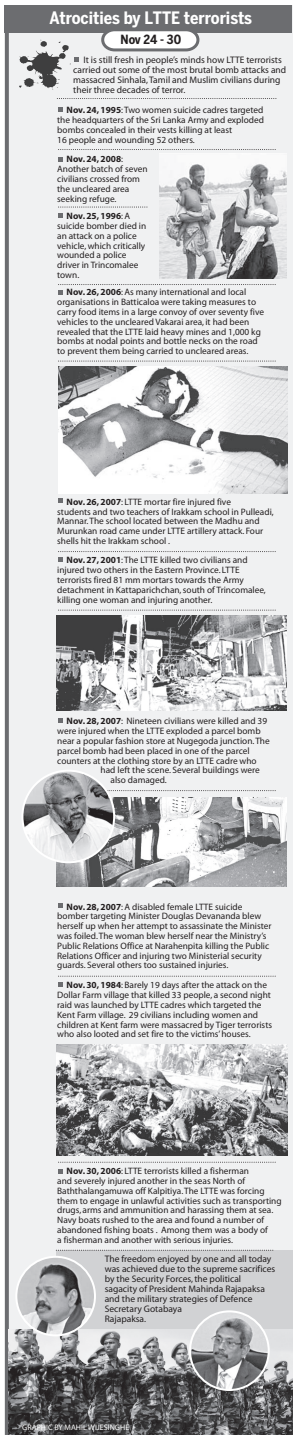
<style>
.page{position:relative;width:298px;height:1453px;background:#fff}
.page>*{position:absolute;margin:0;border:0;box-sizing:border-box;transform-origin:0 0}
.t1{font:700 17px "Benton Sans Cond";color:#fff}
.t2{font:700 12.6px "Benton Sans Cond";letter-spacing:-.01em;color:#231f20}
.t3{font:9.5px/10px "Myriad";color:#231f20}
.t4{font:9.3px/9.8px "Myriad";color:#231f20}
.t5{font:8px "Myriad Pro";color:#fff}
.s1{font-weight:700}
</style>
<div class="page">
<div style="left:6px;top:6px;width:286px;height:1429px;background:#f0f1f2"></div>
<div style="left:56px;top:1251px;width:237px;height:184px;background:#d1d2d4"></div>
<div style="left:5px;top:5px;width:287px;height:28px;background:#6c6d70"></div>
<svg style="left:5px;top:33px;width:4px;height:1402px;background:#707174"></svg>
<svg style="left:101px;top:31px;width:99px;height:21px"></svg>
<svg style="left:57px;top:98px;width:220px;height:1px"></svg>
<svg style="left:59px;top:149px;width:217px;height:1px"></svg>
<svg style="left:60px;top:361px;width:216px;height:1px"></svg>
<svg style="left:59px;top:610px;width:217px;height:1px"></svg>
<svg style="left:106px;top:790px;width:170px;height:1px"></svg>
<svg style="left:59px;top:1162px;width:217px;height:1px"></svg>
<svg style="left:56px;top:1250px;width:219px;height:1px"></svg>
<img style="left:58px;top:367px;width:229px;height:126px">
<img style="left:9px;top:1329px;width:284px;height:106px">
<img style="left:57px;top:1044px;width:230px;height:112px">
<img style="left:57px;top:616px;width:230px;height:95px">
<img style="left:190px;top:1311px;width:79px;height:79px;border-radius:39px">
<div style="left:189px;top:1310px;width:81px;height:81px;border:2px solid #fff;border-radius:50%"></div>
<img style="left:16px;top:1257px;width:79px;height:78px;border-radius:39px">
<div style="left:15px;top:1256px;width:81px;height:80px;border:2px solid #fff;border-radius:50%"></div>
<img style="left:57px;top:798px;width:230px;height:89px">
<img style="left:22px;top:771px;width:92px;height:91px;border-radius:45px">
<div style="left:21px;top:770px;width:94px;height:93px;border:2px solid #fff;border-radius:50%"></div>
<img style="left:160px;top:153px;width:127px;height:125px">
<svg style="left:58px;top:107px;width:5px;height:5px"></svg>
<svg style="left:19px;top:40px;width:60px;height:50px"></svg>
<svg style="left:58px;top:157px;width:5px;height:5px"></svg>
<svg style="left:58px;top:207px;width:90px;height:11px"></svg>
<svg style="left:58px;top:284px;width:218px;height:10px"></svg>
<svg style="left:58px;top:498px;width:5px;height:5px"></svg>
<svg style="left:58px;top:551px;width:218px;height:11px"></svg>
<svg style="left:58px;top:718px;width:5px;height:5px"></svg>
<svg style="left:58px;top:903px;width:5px;height:5px"></svg>
<svg style="left:58px;top:976px;width:218px;height:11px"></svg>
<svg style="left:58px;top:1169px;width:5px;height:5px"></svg>
<h1 class="t1" style="left:49px;top:8px;width:204px">Atrocities by LTTE terrorists</h1>
<h2 class="t2" style="left:120px;top:33px;width:62px">Nov 24 - 30</h2>
<p class="t3" style="left:73px;top:55px;width:214px;text-indent:10px">It is still fresh in people’s minds how LTTE terrorists carried out some of the most brutal bomb attacks and massacred Sinhala, Tamil and Muslim civilians during their three decades of terror.</p>
<p class="t4" style="left:57px;top:106px;width:208px;text-indent:9px"><span class="s1">Nov. 24, 1995</span>: Two women suicide cadres targeted the headquarters of the Sri Lanka Army and exploded bombs concealed in their vests killing at least<br>16 people and wounding 52 others.</p>
<p class="t4" style="left:57px;top:155px;width:92px;text-indent:9px"><span class="s1">Nov. 24, 2008</span>:<br>Another batch of seven civilians crossed from the uncleared area seeking refuge.</p>
<p class="t4" style="left:57px;top:212px;width:90px;text-indent:9px"><span class="s1">Nov. 25, 1996</span>: A suicide bomber died in an attack on a police vehicle, which critically wounded a police driver in Trincomalee town.</p>
<p class="t4" style="left:57px;top:288px;width:208px;text-indent:9px"><span class="s1">Nov. 26, 2006</span>: As many international and local organisations in Batticaloa were taking measures to carry food items in a large convoy of over seventy five vehicles to the uncleared Vakarai area, it had been revealed that the LTTE laid heavy mines and 1,000 kg bombs at nodal points and bottle necks on the road to prevent them being carried to uncleared areas.</p>
<p class="t4" style="left:57px;top:497px;width:218px;text-indent:9px"><span class="s1">Nov. 26, 2007</span>: LTTE mortar fire injured five<br>students and two teachers of Irakkam school in Pulleadi, Mannar. The school located between the Madhu and Murunkan road came under LTTE artillery attack. Four shells hit the Irakkam school .</p>
<p class="t4" style="left:57px;top:556px;width:210px;text-indent:9px"><span class="s1">Nov. 27, 2001</span>: The LTTE killed two civilians and injured two others in the Eastern Province. LTTE terrorists fired 81 mm mortars towards the Army detachment in Kattaparichchan, south of Trincomalee, killing one woman and injuring another.</p>
<p class="t4" style="left:67px;top:717px;width:202px"><span class="s1">Nov. 28, 2007</span>: Nineteen civilians were killed and 39</p>
<p class="t4" style="left:57px;top:726px;width:205px">were injured when the LTTE exploded a parcel bomb</p>
<p class="t4" style="left:57px;top:736px;width:214px">near a popular fashion store at Nugegoda junction. The</p>
<p class="t4" style="left:57px;top:746px;width:194px">parcel bomb had been placed in one of the parcel</p>
<p class="t4" style="left:57px;top:756px;width:201px">counters at the clothing store by an LTTE cadre who</p>
<p class="t4" style="left:101px;top:766px;width:161px">had left the scene. Several buildings were</p>
<p class="t4" style="left:110px;top:775px;width:58px">also damaged.</p>
<p class="t4" style="left:57px;top:902px;width:216px;text-indent:9px"><span class="s1">Nov. 28, 2007</span>: A disabled female LTTE suicide bomber targeting Minister Douglas Devananda blew herself up when her attempt to assassinate the Minister was foiled. The woman blew herself near the Ministry’s Public Relations Office at Narahenpita killing the Public Relations Officer and injuring two Ministerial security guards. Several others too sustained injuries.</p>
<p class="t4" style="left:57px;top:981px;width:216px;text-indent:9px"><span class="s1">Nov. 30, 1984</span>: Barely 19 days after the attack on the Dollar Farm village that killed 33 people, a second night raid was launched by LTTE cadres which targeted the Kent Farm village. 29 civilians including women and children at Kent farm were massacred by Tiger terrorists who also looted and set fire to the victims’ houses.</p>
<p class="t4" style="left:57px;top:1166px;width:226px;text-indent:9px"><span class="s1">Nov. 30, 2006</span>: LTTE terrorists killed a fisherman<br>and severely injured another in the seas North of Baththalangamuwa off Kalpitiya. The LTTE was forcing them to engage in unlawful activities such as transporting drugs, arms and ammunition and harassing them at sea.<br>Navy boats rushed to the area and found a number of abandoned fishing boats . Among them was a body of<br>a fisherman and another with serious injuries.</p>
<p class="t3" style="left:105px;top:1254px;width:172px">The freedom enjoyed by one and all today was achieved due to the supreme sacrifices by the Security Forces, the political sagacity of President Mahinda Rajapaksa and the military strategies of Defence Secretary Gotabaya<br>Rajapaksa.</p>
<p class="t5" style="left:22px;top:1422px;width:108px">GRAPHIC BY MAHIL WIJESINGHE</p>
</div>
